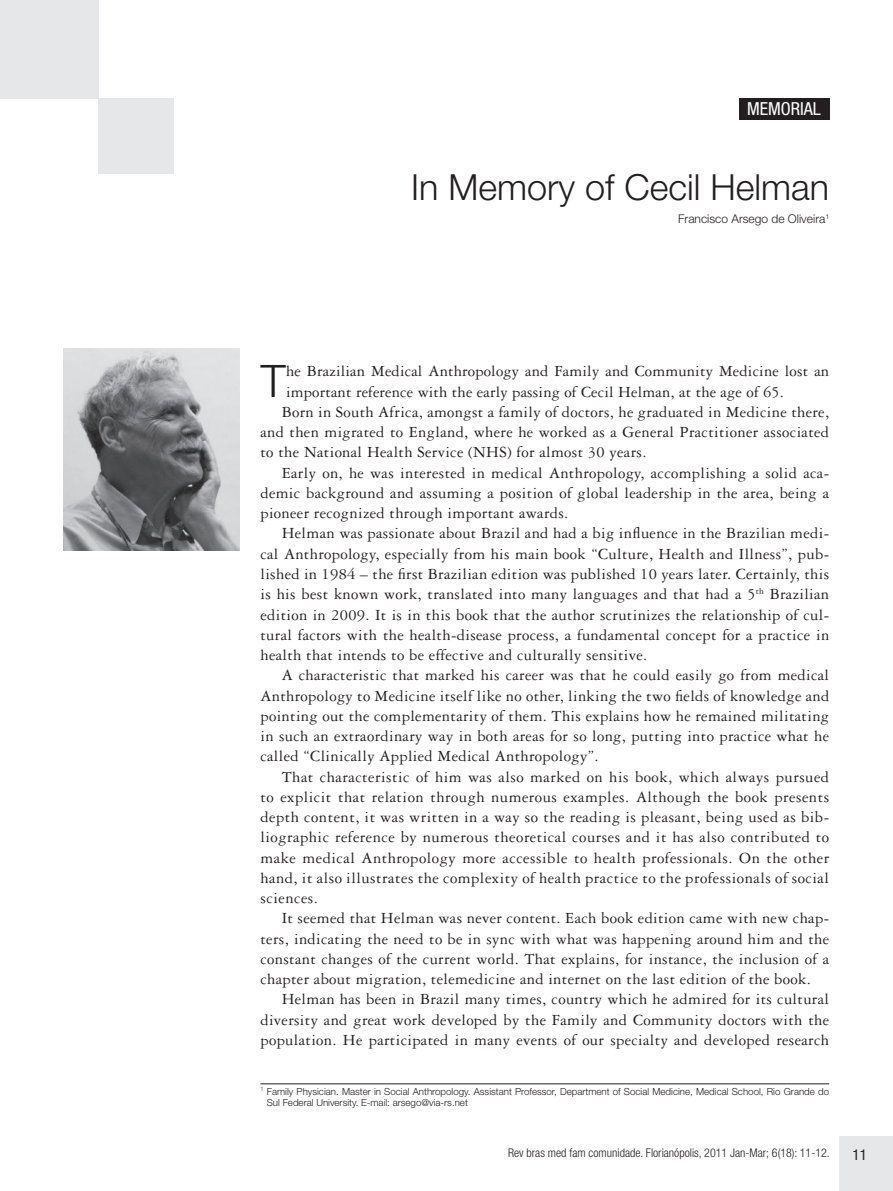
<style>
.page{position:relative;width:893px;height:1191px;background:#fff}
.page>*{position:absolute;margin:0;border:0;box-sizing:border-box;transform-origin:0 0}
.t1{font:300 44.85px "Helvetica Neue LT Std";color:#231f20}
.t2{font:300 36px "Helvetica Neue LT Std";color:#231f20}
.t3{font:condensed 18px "Helvetica Neue LT Std";color:#fff}
.t4{font:16.5px "Garamond 3 LT Std";letter-spacing:.02em;color:#231f20}
.t5{font:condensed 15px "Helvetica Neue LT Std";color:#231f20}
.t6{font:300 condensed 12px "Helvetica Neue LT Std";color:#231f20}
.t7{font:300 12px "Helvetica Neue LT Std";color:#231f20}
.t8{font:300 9.75px/11.2px "Helvetica Neue LT Std";color:#231f20}
</style>
<div class="page">
<div style="left:739px;top:98px;width:90px;height:21px;background:#231f20"></div>
<div style="left:0;top:0;width:99px;height:98px;background:#e6e7e9"></div>
<div style="left:99px;top:98px;width:75px;height:76px;background:#e6e7e9"></div>
<div style="left:840px;top:1136px;width:53px;height:55px;background:#e6e7e9"></div>
<img style="left:64px;top:348px;width:175px;height:202px">
<hr style="left:260px;top:1083px;width:569px;height:1px;background:#231f20">
<p class="t3" style="left:747px;top:98px;width:43px">MEMORIAL</p>
<h2 class="t2" style="left:411px;top:165px;width:420px">In Memory of Cecil Helman</h2>
<p class="t7" style="left:678px;top:211px;width:153px">Francisco Arsego de Oliveira<sup>1</sup></p>
<h1 class="t1" style="left:261px;top:353px;width:26px">T</h1>
<p class="t4" style="left:286px;top:362px;width:545px">he Brazilian Medical Anthropology and Family and Community Medicine lost an</p>
<p class="t4" style="left:286px;top:383px;width:499px">important reference with the early passing of Cecil Helman, at the age of 65.</p>
<p class="t4" style="left:282px;top:403px;width:549px">Born in South Africa, amongst a family of doctors, he graduated in Medicine there,</p>
<p class="t4" style="left:260px;top:423px;width:570px">and then migrated to England, where he worked as a General Practitioner associated</p>
<p class="t4" style="left:260px;top:443px;width:388px">to the National Health Service (NHS) for almost 30 years.</p>
<p class="t4" style="left:282px;top:464px;width:549px">Early on, he was interested in medical Anthropology, accomplishing a solid aca-</p>
<p class="t4" style="left:260px;top:484px;width:570px">demic background and assuming a position of global leadership in the area, being a</p>
<p class="t4" style="left:260px;top:504px;width:309px">pioneer recognized through important awards.</p>
<p class="t4" style="left:282px;top:524px;width:549px">Helman was passionate about Brazil and had a big influence in the Brazilian medi-</p>
<p class="t4" style="left:260px;top:545px;width:570px">cal Anthropology, especially from his main book “Culture, Health and Illness”, pub-</p>
<p class="t4" style="left:260px;top:565px;width:570px">lished in 1984 – the first Brazilian edition was published 10 years later. Certainly, this</p>
<p class="t4" style="left:260px;top:585px;width:570px">is his best known work, translated into many languages and that had a 5<sup>th</sup> Brazilian</p>
<p class="t4" style="left:260px;top:605px;width:570px">edition in 2009. It is in this book that the author scrutinizes the relationship of cul-</p>
<p class="t4" style="left:260px;top:626px;width:570px">tural factors with the health-disease process, a fundamental concept for a practice in</p>
<p class="t4" style="left:260px;top:646px;width:388px">health that intends to be effective and culturally sensitive.</p>
<p class="t4" style="left:282px;top:666px;width:549px">A characteristic that marked his career was that he could easily go from medical</p>
<p class="t4" style="left:260px;top:686px;width:570px">Anthropology to Medicine itself like no other, linking the two fields of knowledge and</p>
<p class="t4" style="left:260px;top:707px;width:570px">pointing out the complementarity of them. This explains how he remained militating</p>
<p class="t4" style="left:260px;top:727px;width:570px">in such an extraordinary way in both areas for so long, putting into practice what he</p>
<p class="t4" style="left:260px;top:747px;width:340px">called “Clinically Applied Medical Anthropology”.</p>
<p class="t4" style="left:282px;top:767px;width:549px">That characteristic of him was also marked on his book, which always pursued</p>
<p class="t4" style="left:260px;top:788px;width:570px">to explicit that relation through numerous examples. Although the book presents</p>
<p class="t4" style="left:260px;top:808px;width:570px">depth content, it was written in a way so the reading is pleasant, being used as bib-</p>
<p class="t4" style="left:260px;top:828px;width:570px">liographic reference by numerous theoretical courses and it has also contributed to</p>
<p class="t4" style="left:260px;top:848px;width:570px">make medical Anthropology more accessible to health professionals. On the other</p>
<p class="t4" style="left:260px;top:869px;width:570px">hand, it also illustrates the complexity of health practice to the professionals of social</p>
<p class="t4" style="left:260px;top:889px;width:59px">sciences.</p>
<p class="t4" style="left:282px;top:909px;width:549px">It seemed that Helman was never content. Each book edition came with new chap-</p>
<p class="t4" style="left:260px;top:929px;width:570px">ters, indicating the need to be in sync with what was happening around him and the</p>
<p class="t4" style="left:260px;top:950px;width:570px">constant changes of the current world. That explains, for instance, the inclusion of a</p>
<p class="t4" style="left:260px;top:970px;width:552px">chapter about migration, telemedicine and internet on the last edition of the book.</p>
<p class="t4" style="left:282px;top:990px;width:549px">Helman has been in Brazil many times, country which he admired for its cultural</p>
<p class="t4" style="left:260px;top:1010px;width:570px">diversity and great work developed by the Family and Community doctors with the</p>
<p class="t4" style="left:260px;top:1031px;width:570px">population. He participated in many events of our specialty and developed research</p>
<p class="t8" style="left:267px;top:1085px;width:564px;text-indent:-6px"><sup>1</sup> Family Physician. Master in Social Anthropology. Assistant Professor, Department of Social Medicine, Medical School, Rio Grande do<br>Sul Federal University. E-mail: arsego@via-rs.net</p>
<p class="t6" style="left:508px;top:1145px;width:323px">Rev bras med fam comunidade. Florianópolis, 2011 Jan-Mar; 6(18): 11-12.</p>
<p class="t5" style="left:853px;top:1145px;width:16px">11</p>
</div>
